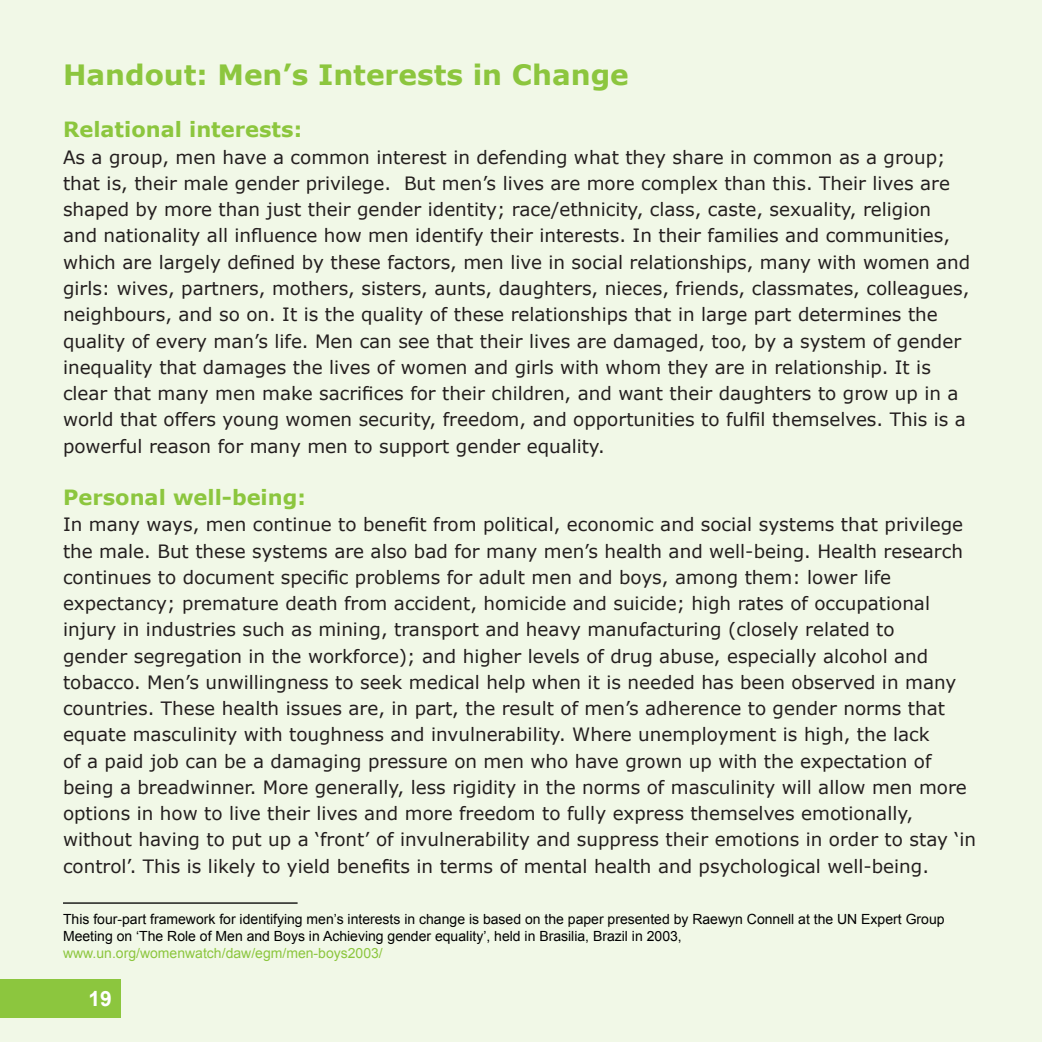
<style>
.page{position:relative;width:1042px;height:1042px;background:#f1f8e7}
.page>*{position:absolute;margin:0;border:0;box-sizing:border-box;transform-origin:0 0}
.t1{font:700 28px "Verdana";color:#8cc63e}
.t2{font:700 21px "Verdana";color:#8cc63e}
.t3{font:700 21px "Arial";color:#fff}
.t4{font:18.38px/26.2px "Verdana";color:#241f1f}
.t5{font:14px/16.8px "Arial";color:#000}
.t6{font:14px "Arial";color:#8cc63e}
</style>
<div class="page">
<hr style="left:63px;top:902px;width:235px;height:1px;background:#000">
<div style="left:0;top:979px;width:121px;height:38px;background:#8cc63e"></div>
<h1 class="t1" style="left:63px;top:55px;width:567px">Handout: Men’s Interests in Change</h1>
<p class="t2" style="left:63px;top:115px;width:241px">Relational interests:</p>
<p class="t4" style="left:63px;top:144px;width:909px">As a group, men have a common interest in defending what they share in common as a group; that is, their male gender privilege. But men’s lives are more complex than this. Their lives are shaped by more than just their gender identity; race/ethnicity, class, caste, sexuality, religion<br>and nationality all influence how men identify their interests. In their families and communities, which are largely defined by these factors, men live in social relationships, many with women and girls: wives, partners, mothers, sisters, aunts, daughters, nieces, friends, classmates, colleagues, neighbours, and so on. It is the quality of these relationships that in large part determines the quality of every man’s life. Men can see that their lives are damaged, too, by a system of gender inequality that damages the lives of women and girls with whom they are in relationship. It is clear that many men make sacrifices for their children, and want their daughters to grow up in a world that offers young women security, freedom, and opportunities to fulfil themselves. This is a powerful reason for many men to support gender equality.</p>
<p class="t2" style="left:63px;top:482px;width:244px">Personal well-being:</p>
<p class="t4" style="left:63px;top:511px;width:914px">In many ways, men continue to benefit from political, economic and social systems that privilege the male. But these systems are also bad for many men’s health and well-being. Health research continues to document specific problems for adult men and boys, among them: lower life expectancy; premature death from accident, homicide and suicide; high rates of occupational injury in industries such as mining, transport and heavy manufacturing (closely related to<br>gender segregation in the workforce); and higher levels of drug abuse, especially alcohol and tobacco. Men’s unwillingness to seek medical help when it is needed has been observed in many countries. These health issues are, in part, the result of men’s adherence to gender norms that equate masculinity with toughness and invulnerability. Where unemployment is high, the lack<br>of a paid job can be a damaging pressure on men who have grown up with the expectation of being a breadwinner. More generally, less rigidity in the norms of masculinity will allow men more options in how to live their lives and more freedom to fully express themselves emotionally, without having to put up a ‘front’ of invulnerability and suppress their emotions in order to stay ‘in control’. This is likely to yield benefits in terms of mental health and psychological well-being.</p>
<p class="t5" style="left:63px;top:911px;width:883px">This four-part framework for identifying men’s interests in change is based on the paper presented by Raewyn Connell at the UN Expert Group<br>Meeting on ‘The Role of Men and Boys in Achieving gender equality’, held in Brasilia, Brazil in 2003,</p>
<p class="t6" style="left:63px;top:944px;width:321px">www.un.org/womenwatch/daw/egm/men-boys2003/</p>
<p class="t3" style="left:89px;top:984px;width:25px">19</p>
</div>
